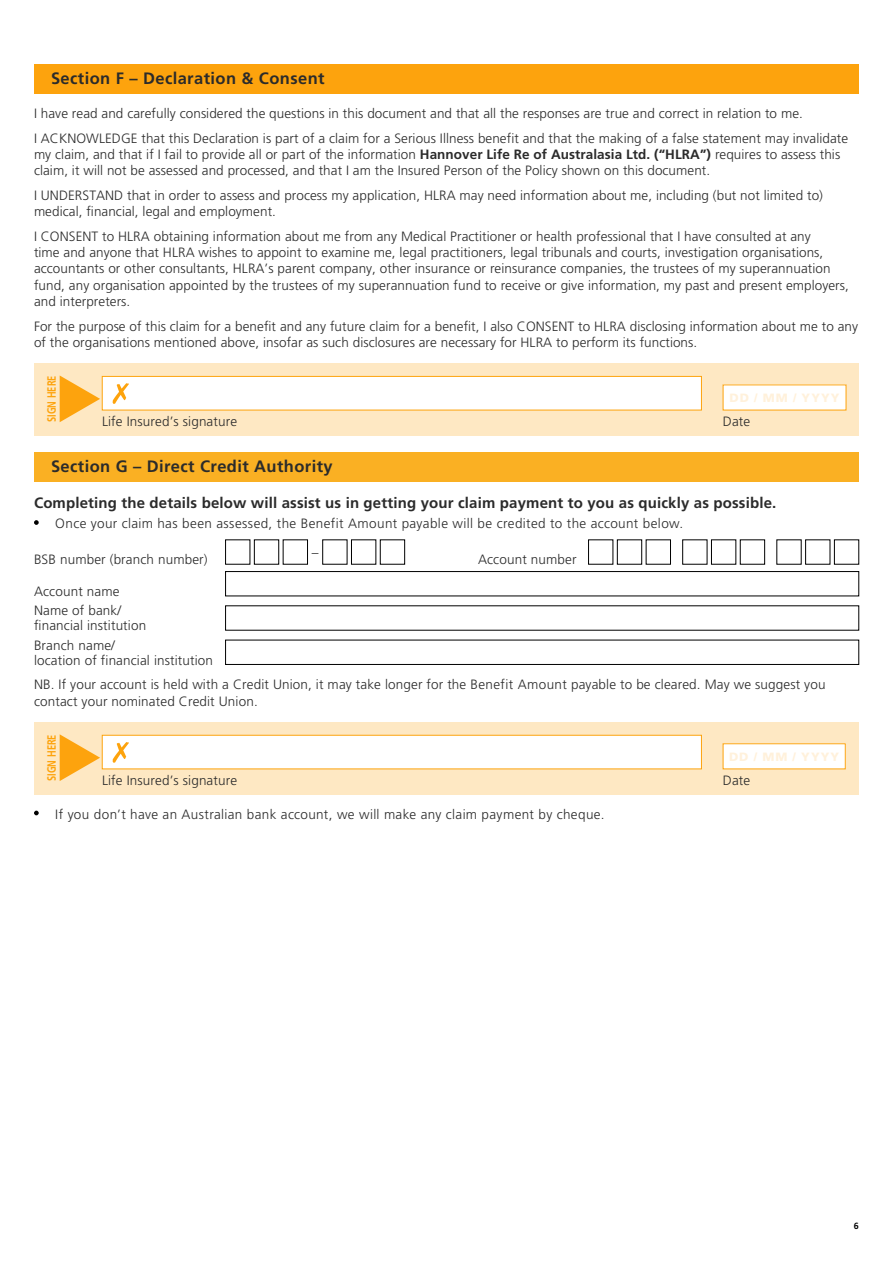
<style>
.page{position:relative;width:893px;height:1263px;background:#fff}
.page>*{position:absolute;margin:0;border:0;box-sizing:border-box;transform-origin:0 0}
.t1{font:700 16.5px "Frutiger";letter-spacing:.025em;color:#2b2b2b}
.t2{font:700 15px "Frutiger";letter-spacing:.01em;color:#2b2b2b}
.t3{font:300 13.5px/16.2px "Frutiger";letter-spacing:.005em;color:#2b2b2b}
.t4{font:300 13.5px "Frutiger";letter-spacing:.03em;color:#2b2b2b}
.t5{font:300 13.5px "Frutiger";letter-spacing:.025em;color:#2b2b2b}
.t6{font:900 12px "Frutiger";letter-spacing:.095em;color:#fff1db}
.t7{font:700 12px "Frutiger";color:#fda30d;scale:.77 1}
.t8{font:700 9px "Frutiger";color:#000}
.s1{font-weight:700}
</style>
<div class="page">
<div style="left:34px;top:64px;width:825px;height:30px;background:#fda30d"></div>
<div style="left:34px;top:363px;width:825px;height:72px;background:#fee8c3"></div>
<svg style="left:60px;top:375px;width:40px;height:47px"></svg>
<div style="left:102px;top:376px;width:599px;height:34px;background:#fff"></div>
<svg style="left:113px;top:383px;width:16px;height:21px"></svg>
<div style="left:102px;top:376px;width:600px;height:34px;border:1px solid #fda30d"></div>
<div style="left:723px;top:385px;width:123px;height:25px;background:#fff"></div>
<div style="left:34px;top:452px;width:825px;height:29px;background:#fab023"></div>
<svg style="left:34px;top:520px;width:5px;height:5px"></svg>
<div style="left:380px;top:540px;width:25px;height:24px;border:1px solid #000"></div>
<div style="left:617px;top:540px;width:25px;height:24px;border:1px solid #000"></div>
<div style="left:225px;top:571px;width:634px;height:25px;border:1px solid #000"></div>
<div style="left:225px;top:640px;width:634px;height:25px;border:1px solid #000"></div>
<div style="left:34px;top:722px;width:825px;height:72px;background:#fee8c3"></div>
<svg style="left:60px;top:734px;width:40px;height:47px"></svg>
<div style="left:102px;top:735px;width:599px;height:34px;background:#fff"></div>
<svg style="left:113px;top:742px;width:16px;height:21px"></svg>
<div style="left:102px;top:735px;width:600px;height:34px;border:1px solid #fda30d"></div>
<div style="left:723px;top:744px;width:122px;height:25px;background:#fff"></div>
<svg style="left:34px;top:811px;width:5px;height:4px"></svg>
<p class="t1" style="left:51px;top:69px;width:275px">Section F – Declaration &amp; Consent</p>
<p class="t3" style="left:34px;top:101px;width:816px;line-height:24.8px">I have read and carefully considered the questions in this document and that all the responses are true and correct in relation to me.<br>I ACKNOWLEDGE that this Declaration is part of a claim for a Serious Illness benefit and that the making of a false statement may invalidate</p>
<p class="t3" style="left:34px;top:147px;width:808px">my claim, and that if I fail to provide all or part of the information <span class="s1">Hannover Life Re of Australasia Ltd. (“HLRA”)</span> requires to assess this claim, it will not be assessed and processed, and that I am the Insured Person of the Policy shown on this document.</p>
<p class="t3" style="left:34px;top:187px;width:790px">I UNDERSTAND that in order to assess and process my application, HLRA may need information about me, including (but not limited to) medical, financial, legal and employment.</p>
<p class="t3" style="left:34px;top:228px;width:816px">I CONSENT to HLRA obtaining information about me from any Medical Practitioner or health professional that I have consulted at any<br>time and anyone that HLRA wishes to appoint to examine me, legal practitioners, legal tribunals and courts, investigation organisations, accountants or other consultants, HLRA’s parent company, other insurance or reinsurance companies, the trustees of my superannuation fund, any organisation appointed by the trustees of my superannuation fund to receive or give information, my past and present employers, and interpreters.</p>
<p class="t3" style="left:34px;top:318px;width:826px">For the purpose of this claim for a benefit and any future claim for a benefit, I also CONSENT to HLRA disclosing information about me to any of the organisations mentioned above, insofar as such disclosures are necessary for HLRA to perform its functions.</p>
<p class="t7" style="left:45px;top:422px;width:62px;rotate:-90deg">SIGN HERE</p>
<p class="t6" style="left:729px;top:391px;width:112px">DD / MM / YYYY</p>
<p class="t3" style="left:102px;top:414px;width:137px">Life Insured’s signature</p>
<p class="t3" style="left:723px;top:414px;width:29px">Date</p>
<p class="t1" style="left:51px;top:457px;width:283px">Section G – Direct Credit Authority</p>
<p class="t2" style="left:34px;top:494px;width:744px">Completing the details below will assist us in getting your claim payment to you as quickly as possible.</p>
<p class="t4" style="left:55px;top:516px;width:629px">Once your claim has been assessed, the Benefit Amount payable will be credited to the account below.</p>
<p class="t3" style="left:34px;top:552px;width:175px">BSB number (branch number)</p>
<p class="t3" style="left:312px;top:544px;width:8px">–</p>
<p class="t3" style="left:478px;top:552px;width:100px">Account number</p>
<p class="t3" style="left:34px;top:582px;width:89px;line-height:19.2px">Account name<br>Name of bank/</p>
<p class="t3" style="left:34px;top:616px;width:114px;line-height:19.2px">financial institution<br>Branch name/</p>
<p class="t3" style="left:34px;top:648px;width:793px;line-height:24.8px">location of financial institution<br>NB. If your account is held with a Credit Union, it may take longer for the Benefit Amount payable to be cleared. May we suggest you</p>
<p class="t3" style="left:34px;top:693px;width:225px">contact your nominated Credit Union.</p>
<p class="t7" style="left:45px;top:781px;width:62px;rotate:-90deg">SIGN HERE</p>
<p class="t6" style="left:729px;top:749px;width:112px">DD / MM / YYYY</p>
<p class="t3" style="left:102px;top:773px;width:137px">Life Insured’s signature</p>
<p class="t3" style="left:723px;top:773px;width:29px">Date</p>
<p class="t5" style="left:55px;top:807px;width:551px">If you don’t have an Australian bank account, we will make any claim payment by cheque.</p>
<p class="t8" style="left:854px;top:1221px;width:7px">6</p>
</div>
